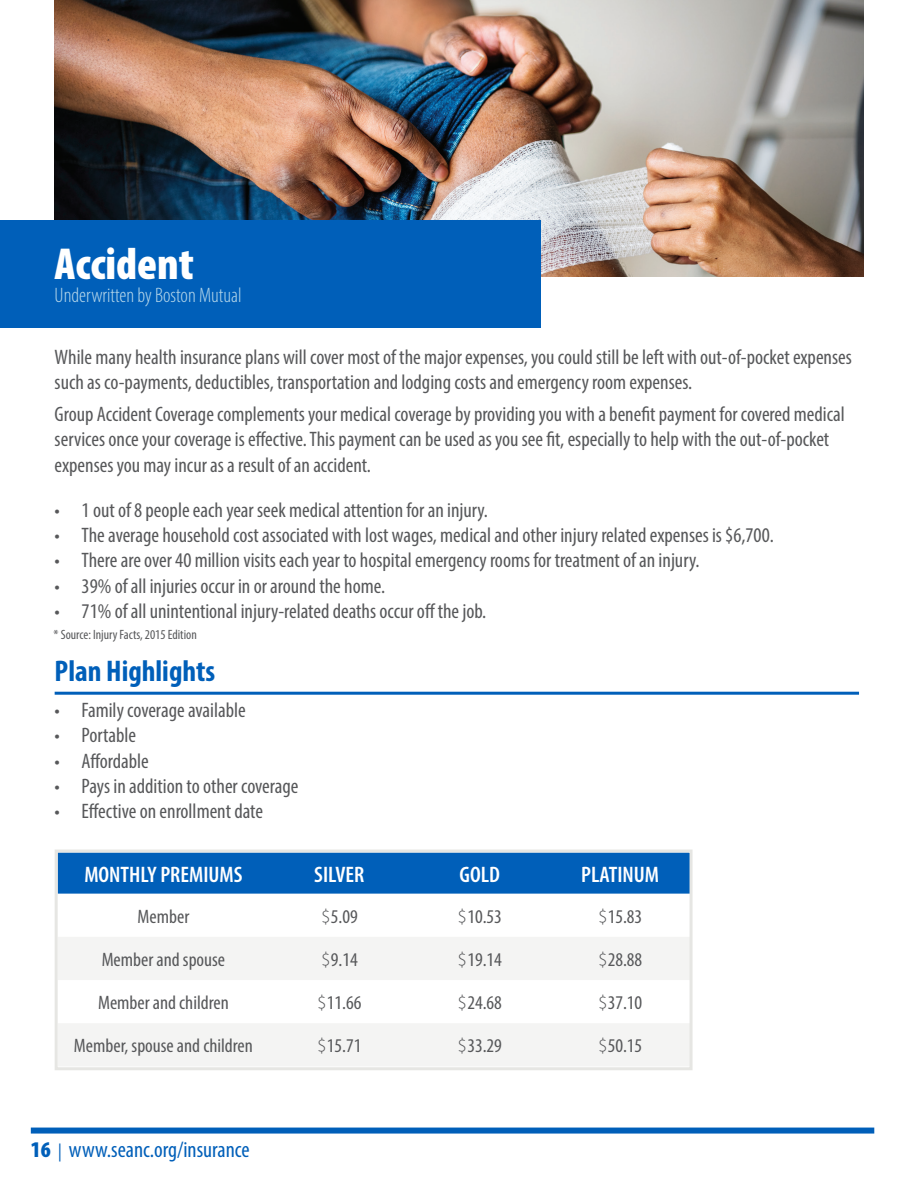
<style>
.page{position:relative;width:918px;height:1188px;background:#fff}
.page>*{position:absolute;margin:0;border:0;box-sizing:border-box;transform-origin:0 0}
.t1{font:900 condensed 45px "Myriad Pro";color:#fff}
.t2{font:700 condensed 30px "Myriad Pro";color:#005fb9}
.t3{font:600 condensed 22.5px "Myriad Pro";color:#fff}
.t4{font:condensed 22.5px "Myriad Pro";color:#005fb9}
.t5{font:condensed 21px/25.2px "Myriad Pro";color:#57585a}
.t6{font:300 condensed 21px "Myriad Pro";color:#b9d9eb}
.t7{font:condensed 19.5px "Myriad Pro";color:#57585a}
.t8{font:condensed 13.5px "Myriad Pro";color:#57585a}
.s1{font-weight:300;font-stretch:normal}
.s2{font-weight:900}
.s3{font-size:18px}
</style>
<div class="page">
<img style="left:55px;top:0;width:809px;height:276px">
<div style="left:0;top:220px;width:541px;height:108px;background:#005fb9"></div>
<div style="left:59px;top:854px;width:630px;height:40px;background:#005fb9"></div>
<div style="left:59px;top:937px;width:630px;height:43px;background:#f4f4f3"></div>
<div style="left:59px;top:1024px;width:630px;height:42px;background:#f4f4f3"></div>
<div style="left:55px;top:850px;width:638px;height:220px;border:3px solid #e6e6e3"></div>
<hr style="left:55px;top:692px;width:804px;height:3px;background:#005fb9">
<div style="left:31px;top:1128px;width:843px;height:6px;background:#005fb9"></div>
<p class="t1" style="left:55px;top:236px;width:141px">Accident</p>
<p class="t6" style="left:55px;top:283px;width:188px">Underwritten by Boston Mutual</p>
<p class="t5" style="left:55px;top:344px;width:799px">While many health insurance plans will cover most of the major expenses, you could still be left with out-of-pocket expenses such as co-payments, deductibles, transportation and lodging costs and emergency room expenses.</p>
<p class="t5" style="left:55px;top:401px;width:792px">Group Accident Coverage complements your medical coverage by providing you with a benefit payment for covered medical services once your coverage is effective. This payment can be used as you see fit, especially to help with the out-of-pocket expenses you may incur as a result of an accident.</p>
<p class="t5" style="left:55px;top:497px;width:435px">• 1 out of 8 people each year seek medical attention for an injury.</p>
<p class="t5" style="left:55px;top:522px;width:721px">• The average household cost associated with lost wages, medical and other injury related expenses is $6,700.</p>
<p class="t5" style="left:55px;top:548px;width:646px">• There are over 40 million visits each year to hospital emergency rooms for treatment of an injury.</p>
<p class="t5" style="left:55px;top:573px;width:332px">• 39% of all injuries occur in or around the home.</p>
<p class="t5" style="left:55px;top:598px;width:433px">• 71% of all unintentional injury-related deaths occur off the job.</p>
<p class="t8" style="left:54px;top:626px;width:145px">* Source: Injury Facts, 2015 Edition</p>
<p class="t2" style="left:55px;top:652px;width:162px">Plan Highlights</p>
<p class="t5" style="left:55px;top:697px;width:193px">• Family coverage available</p>
<p class="t5" style="left:55px;top:723px;width:83px">• Portable</p>
<p class="t5" style="left:55px;top:748px;width:96px">• Affordable</p>
<p class="t5" style="left:55px;top:773px;width:245px">• Pays in addition to other coverage</p>
<p class="t5" style="left:55px;top:798px;width:210px">• Effective on enrollment date</p>
<p class="t3" style="left:84px;top:860px;width:160px">MONTHLY PREMIUMS</p>
<p class="t3" style="left:314px;top:860px;width:52px">SILVER</p>
<p class="t3" style="left:460px;top:860px;width:42px">GOLD</p>
<p class="t3" style="left:581px;top:860px;width:79px">PLATINUM</p>
<p class="t7" style="left:138px;top:904px;width:53px">Member</p>
<p class="t7" style="left:321px;top:904px;width:38px"><span class="s1">$</span>5.09</p>
<p class="t7" style="left:458px;top:904px;width:46px"><span class="s1">$</span>10.53</p>
<p class="t7" style="left:598px;top:904px;width:46px"><span class="s1">$</span>15.83</p>
<p class="t7" style="left:102px;top:948px;width:125px">Member and spouse</p>
<p class="t7" style="left:321px;top:948px;width:38px"><span class="s1">$</span>9.14</p>
<p class="t7" style="left:458px;top:948px;width:46px"><span class="s1">$</span>19.14</p>
<p class="t7" style="left:598px;top:948px;width:46px"><span class="s1">$</span>28.88</p>
<p class="t7" style="left:98px;top:991px;width:132px">Member and children</p>
<p class="t7" style="left:317px;top:991px;width:46px"><span class="s1">$</span>11.66</p>
<p class="t7" style="left:458px;top:991px;width:46px"><span class="s1">$</span>24.68</p>
<p class="t7" style="left:598px;top:991px;width:46px"><span class="s1">$</span>37.10</p>
<p class="t7" style="left:74px;top:1034px;width:180px">Member, spouse and children</p>
<p class="t7" style="left:317px;top:1034px;width:46px"><span class="s1">$</span>15.71</p>
<p class="t7" style="left:458px;top:1034px;width:46px"><span class="s1">$</span>33.29</p>
<p class="t7" style="left:598px;top:1034px;width:46px"><span class="s1">$</span>50.15</p>
<p class="t4" style="left:31px;top:1136px;width:220px"><span class="s2">16</span> <span class="s3">|</span> www.seanc.org/insurance</p>
</div>
